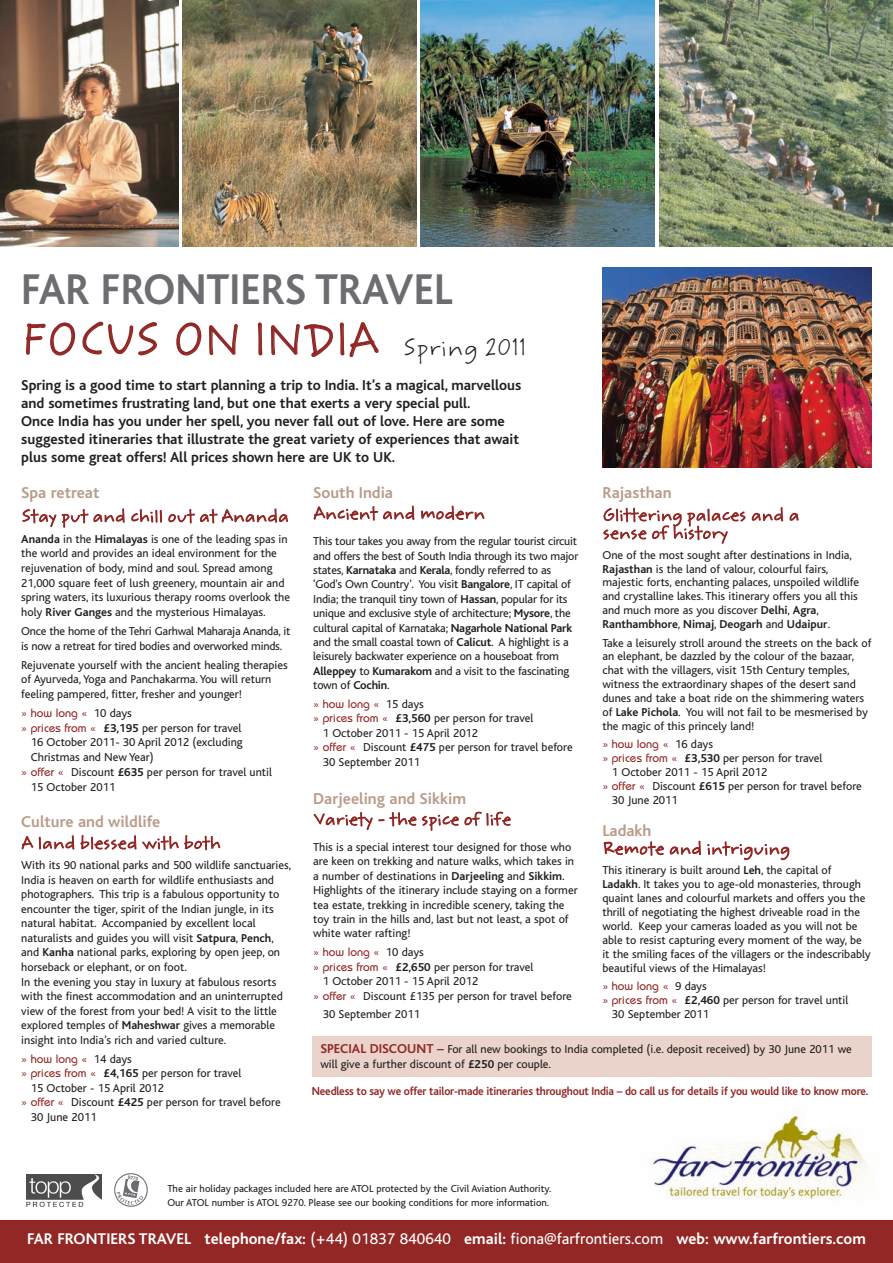
<style>
.page{position:relative;width:893px;height:1263px;background:#fff}
.page>*{position:absolute;margin:0;border:0;box-sizing:border-box;transform-origin:0 0}
.t1{font:45px "Weber Hand ITC Std";color:#922826;scale:.95 1}
.t2{font:700 45px "Bliss";color:#6c6d70;scale:.95 1}
.t3{font:16.5px/18px "Weber Hand ITC Std";letter-spacing:-.02em;color:#922826}
.t4{font:700 16.5px "Bliss";color:#ba9c8b}
.t5{font:700 16.2px "Bliss";color:#fff}
.t6{font:700 15px/18px "Bliss";color:#231f20}
.t7{font:12px/14px "Bliss";color:#231f20}
.t8{font:700 12px "Bliss";letter-spacing:-.015em;color:#922826;scale:.94 1}
.t9{font:500 12px "Bauhaus";color:#922826}
.t10{font:10.5px/13.5px "Bliss";color:#231f20}
.s1{font-size:24px;color:#231f20}
.s2{font-weight:700}
.s3{font-family:"Bliss";font-weight:400;color:#231f20}
.s4{font-family:"Bauhaus";font-weight:500;color:#922826}
.s5{font-weight:700;font-size:13.5px;color:#922826}
.s6{font-weight:400}
</style>
<div class="page">
<img style="left:0;top:0;width:179px;height:246px">
<img style="left:649px;top:1115px;width:218px;height:85px">
<img style="left:27px;top:1174px;width:74px;height:33px">
<img style="left:114px;top:1173px;width:33px;height:33px">
<div style="left:0;top:1220px;width:893px;height:43px;background:#922826"></div>
<img style="left:602px;top:268px;width:270px;height:200px">
<img style="left:421px;top:0;width:234px;height:247px">
<img style="left:659px;top:0;width:234px;height:247px">
<img style="left:183px;top:0;width:234px;height:247px">
<div style="left:312px;top:1036px;width:560px;height:40px;background:#e9d3ca"></div>
<h1 class="t2" style="left:21px;top:274px;width:455px">FAR FRONTIERS TRAVEL</h1>
<h1 class="t1" style="left:22px;top:323px;width:533px">FOCUS ON INDIA <span class="s1">Spring 2011</span></h1>
<p class="t6" style="left:21px;top:378px;width:501px">Spring is a good time to start planning a trip to India. It’s a magical, marvellous and sometimes frustrating land, but one that exerts a very special pull.<br>Once India has you under her spell, you never fall out of love. Here are some suggested itineraries that illustrate the great variety of experiences that await plus some great offers! All prices shown here are UK to UK.</p>
<h2 class="t4" style="left:21px;top:487px;width:80px">Spa retreat</h2>
<h2 class="t3" style="left:21px;top:510px;width:269px">Stay put and chill out at Ananda</h2>
<p class="t7" style="left:21px;top:533px;width:270px;line-height:14.7px"><span class="s2">Ananda</span> in the <span class="s2">Himalayas</span> is one of the leading spas in the world and provides an ideal environment for the rejuvenation of body, mind and soul. Spread among 21,000 square feet of lush greenery, mountain air and spring waters, its luxurious therapy rooms overlook the holy <span class="s2">River Ganges</span> and the mysterious Himalayas.</p>
<p class="t7" style="left:21px;top:625px;width:271px;line-height:14.7px">Once the home of the Tehri Garhwal Maharaja Ananda, it is now a retreat for tired bodies and overworked minds.</p>
<p class="t7" style="left:21px;top:659px;width:268px;line-height:14.7px">Rejuvenate yourself with the ancient healing therapies of Ayurveda, Yoga and Panchakarma. You will return feeling pampered, fitter, fresher and younger!</p>
<p class="t9" style="left:21px;top:709px;width:112px">» how long « <span class="s3">10 days</span></p>
<p class="t7" style="left:21px;top:722px;width:222px"><span class="s4">» prices from «</span> <span class="s2">£3,195</span> per person for travel</p>
<p class="t7" style="left:31px;top:737px;width:213px">16 October 2011- 30 April 2012 (excluding</p>
<p class="t7" style="left:31px;top:752px;width:124px">Christmas and New Year)</p>
<p class="t7" style="left:21px;top:766px;width:252px"><span class="s4">» offer «</span> Discount <span class="s2">£635</span> per person for travel until</p>
<p class="t7" style="left:31px;top:781px;width:86px">15 October 2011</p>
<h2 class="t4" style="left:21px;top:816px;width:141px">Culture and wildlife</h2>
<h2 class="t3" style="left:21px;top:836px;width:201px">A land blessed with both</h2>
<p class="t7" style="left:21px;top:859px;width:271px;line-height:14.5px">With its 90 national parks and 500 wildlife sanctuaries, India is heaven on earth for wildlife enthusiasts and photographers. This trip is a fabulous opportunity to encounter the tiger, spirit of the Indian jungle, in its natural habitat. Accompanied by excellent local naturalists and guides you will visit <span class="s2">Satpura</span>, <span class="s2">Pench</span>, and <span class="s2">Kanha</span> national parks, exploring by open jeep, on horseback or elephant, or on foot.<br>In the evening you stay in luxury at fabulous resorts with the finest accommodation and an uninterrupted view of the forest from your bed! A visit to the little explored temples of <span class="s2">Maheshwar</span> gives a memorable insight into India’s rich and varied culture.</p>
<p class="t9" style="left:21px;top:1054px;width:112px">» how long « <span class="s3">14 days</span></p>
<p class="t7" style="left:21px;top:1068px;width:222px"><span class="s4">» prices from «</span> <span class="s2">£4,165</span> per person for travel</p>
<p class="t7" style="left:31px;top:1082px;width:135px">15 October - 15 April 2012</p>
<p class="t7" style="left:21px;top:1097px;width:261px"><span class="s4">» offer «</span> Discount <span class="s2">£425</span> per person for travel before</p>
<p class="t7" style="left:31px;top:1111px;width:67px">30 June 2011</p>
<h2 class="t4" style="left:602px;top:487px;width:71px">Rajasthan</h2>
<h2 class="t3" style="left:603px;top:508px;width:198px">Glittering palaces and a sense of history</h2>
<p class="t7" style="left:602px;top:549px;width:258px">One of the most sought after destinations in India, <span class="s2">Rajasthan</span> is the land of valour, colourful fairs, majestic forts, enchanting palaces, unspoiled wildlife and crystalline lakes. This itinerary offers you all this and much more as you discover <span class="s2">Delhi</span>, <span class="s2">Agra</span>, <span class="s2">Ranthambhore</span>, <span class="s2">Nimaj</span>, <span class="s2">Deogarh</span> and <span class="s2">Udaipur</span>.</p>
<p class="t7" style="left:602px;top:637px;width:271px">Take a leisurely stroll around the streets on the back of an elephant, be dazzled by the colour of the bazaar, chat with the villagers, visit 15th Century temples, witness the extraordinary shapes of the desert sand dunes and take a boat ride on the shimmering waters of <span class="s2">Lake Pichola</span>. You will not fail to be mesmerised by the magic of this princely land!</p>
<p class="t9" style="left:602px;top:740px;width:112px">» how long « <span class="s3">16 days</span></p>
<p class="t7" style="left:602px;top:753px;width:222px"><span class="s4">» prices from «</span> <span class="s2">£3,530</span> per person for travel</p>
<p class="t7" style="left:612px;top:767px;width:157px">1 October 2011 - 15 April 2012</p>
<p class="t7" style="left:602px;top:781px;width:261px"><span class="s4">» offer «</span> Discount <span class="s2">£615</span> per person for travel before</p>
<p class="t7" style="left:612px;top:795px;width:67px">30 June 2011</p>
<h2 class="t4" style="left:602px;top:825px;width:51px">Ladakh</h2>
<h2 class="t3" style="left:603px;top:842px;width:189px">Remote and intriguing</h2>
<p class="t7" style="left:602px;top:864px;width:270px">This itinerary is built around <span class="s2">Leh</span>, the capital of <span class="s2">Ladakh</span>. It takes you to age-old monasteries, through quaint lanes and colourful markets and offers you the thrill of negotiating the highest driveable road in the world. Keep your cameras loaded as you will not be able to resist capturing every moment of the way, be it the smiling faces of the villagers or the indescribably beautiful views of the Himalayas!</p>
<p class="t9" style="left:602px;top:981px;width:106px">» how long « <span class="s3">9 days</span></p>
<p class="t7" style="left:612px;top:994px;width:238px;text-indent:-10px"><span class="s4">» prices from «</span> <span class="s2">£2,460</span> per person for travel until<br>30 September 2011</p>
<p class="t7" style="left:320px;top:1043px;width:533px;line-height:15px"><span class="s5">SPECIAL DISCOUNT –</span> For all new bookings to India completed (i.e. deposit received) by 30 June 2011 we will give a further discount of <span class="s2">£250</span> per couple.</p>
<p class="t8" style="left:312px;top:1087px;width:594px">Needless to say we offer tailor-made itineraries throughout India – do call us for details if you would like to know more.</p>
<h2 class="t4" style="left:313px;top:487px;width:81px">South India</h2>
<h2 class="t3" style="left:313px;top:507px;width:173px">Ancient and modern</h2>
<p class="t7" style="left:313px;top:535px;width:267px;line-height:14.4px">This tour takes you away from the regular tourist circuit and offers the best of South India through its two major states, <span class="s2">Karnataka</span> and <span class="s2">Kerala</span>, fondly referred to as 'God's Own Country'. You visit <span class="s2">Bangalore</span>, IT capital of India; the tranquil tiny town of <span class="s2">Hassan</span>, popular for its unique and exclusive style of architecture; <span class="s2">Mysore</span>, the cultural capital of Karnataka; <span class="s2">Nagarhole National Park </span>and the small coastal town of <span class="s2">Calicut</span>. A highlight is a leisurely backwater experience on a houseboat from <span class="s2">Alleppey</span> to <span class="s2">Kumarakom</span> and a visit to the fascinating town of <span class="s2">Cochin</span>.</p>
<p class="t9" style="left:313px;top:699px;width:112px">» how long « <span class="s3">15 days</span></p>
<p class="t7" style="left:313px;top:713px;width:222px"><span class="s4">» prices from «</span> <span class="s2">£3,560</span> per person for travel</p>
<p class="t7" style="left:323px;top:727px;width:157px">1 October 2011 - 15 April 2012</p>
<p class="t7" style="left:313px;top:742px;width:261px"><span class="s4">» offer «</span> Discount <span class="s2">£475</span> per person for travel before</p>
<p class="t7" style="left:323px;top:756px;width:99px">30 September 2011</p>
<h2 class="t4" style="left:313px;top:793px;width:154px">Darjeeling and Sikkim</h2>
<h2 class="t3" style="left:313px;top:813px;width:199px">Variety - the spice of life</h2>
<p class="t7" style="left:313px;top:841px;width:266px;line-height:14.4px">This is a special interest tour designed for those who are keen on trekking and nature walks, which takes in a number of destinations in <span class="s2">Darjeeling</span> and <span class="s2">Sikkim</span>.<br>Highlights of the itinerary include staying on a former tea estate, trekking in incredible scenery, taking the toy train in the hills and, last but not least, a spot of white water rafting!</p>
<p class="t9" style="left:313px;top:948px;width:112px">» how long « <span class="s3">10 days</span></p>
<p class="t7" style="left:313px;top:961px;width:222px"><span class="s4">» prices from «</span> <span class="s2">£2,650</span> per person for travel</p>
<p class="t7" style="left:323px;top:976px;width:157px">1 October 2011 - 15 April 2012</p>
<p class="t7" style="left:313px;top:990px;width:260px"><span class="s4">» offer «</span> Discount £135 per person for travel before</p>
<p class="t7" style="left:323px;top:1008px;width:99px">30 September 2011</p>
<p class="t10" style="left:167px;top:1183px;width:385px">The air holiday packages included here are ATOL protected by the Civil Aviation Authority.<br>Our ATOL number is ATOL 9270. Please see our booking conditions for more information.</p>
<h3 class="t5" style="left:27px;top:1234px;width:840px">FAR FRONTIERS TRAVEL telephone/fax: <span class="s6">(+44) 01837 840640</span> email: <span class="s6">fiona@farfrontiers.com</span> web: www.farfrontiers.com</h3>
</div>
